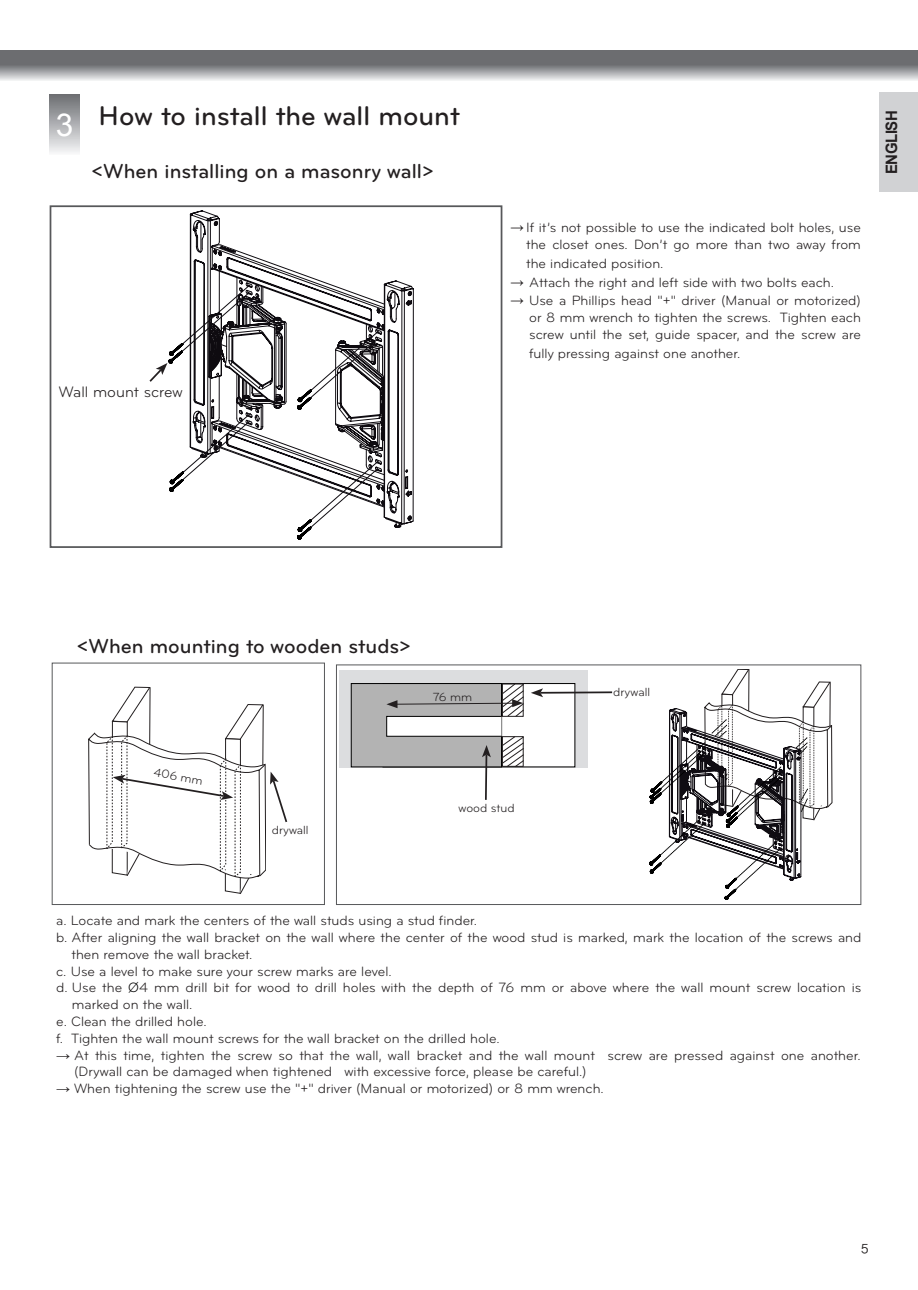
<style>
.page{position:relative;width:918px;height:1290px;background:#fff}
.page>*{position:absolute;margin:0;border:0;box-sizing:border-box;transform-origin:0 0}
.정규{font:31.5px "Arial";color:#fff}
.정규-2{font:500 28px "Bryant LG";color:#231f20}
.정규-3{font:500 21px "Bryant LG";color:#231f20}
.본문{font:15.75px "Bryant LG";color:#231f20}
.t1{font:700 15.75px "Arial";letter-spacing:-.025em;color:#231f20;scale:.95 1}
.본문-2{font:14px/16.8px "Bryant LG";color:#231f20}
.정규-4{font:14px "YDIYGO120 KS Cpc EUC H";color:#231f20}
.본문-3{font:12.25px "Bryant LG";color:#231f20}
.s1{font-family:"Arial";font-size:15.75px}
.s2{color:#000}
.s3{font-family:"Arial"}
</style>
<div class="page">
<div style="left:879px;top:93px;width:39px;height:99px;background:#d1d2d4"></div>
<div style="left:50px;top:205px;width:452px;height:343px;border:2px solid #57585a"></div>
<svg style="left:149px;top:211px;width:264px;height:328px"></svg>
<div style="left:0;top:50px;width:918px;height:15px;background:#6c6d70"></div>
<svg style="left:0;top:65px;width:918px;height:15px"></svg>
<div style="left:336px;top:664px;width:525px;height:241px;border:1px solid #57585a"></div>
<div style="left:52px;top:663px;width:273px;height:242px;border:1px solid #57585a"></div>
<svg style="left:88px;top:687px;width:200px;height:207px"></svg>
<div style="left:339px;top:670px;width:248px;height:98px;background:#dcdddf"></div>
<div style="left:383px;top:683px;width:192px;height:84px;background:#fff"></div>
<div style="left:351px;top:683px;width:151px;height:84px;background:#b3b3b3;border:1px solid #000"></div>
<div style="left:386px;top:716px;width:116px;height:21px;background:#fff;border:1px solid #000"></div>
<hr style="left:540px;top:691px;width:72px;height:3px;background:#231f20">
<svg style="left:531px;top:688px;width:12px;height:9px"></svg>
<svg style="left:482px;top:745px;width:9px;height:55px"></svg>
<svg style="left:501px;top:735px;width:24px;height:33px"></svg>
<svg style="left:386px;top:683px;width:139px;height:35px"></svg>
<svg style="left:650px;top:664px;width:182px;height:236px"></svg>
<div style="left:50px;top:95px;width:29px;height:59px;background:linear-gradient(to bottom,#6d6e72,#f4f5f7)"></div>
<p class="정규" style="left:56px;top:104px;width:19px">3</p>
<p class="정규-2" style="left:99px;top:99px;width:363px">How to install the wall mount</p>
<p class="정규-3" style="left:91px;top:158px;width:344px">&lt;When installing on a masonry wall&gt;</p>
<p class="본문" style="left:59px;top:383px;width:125px">Wall mount screw</p>
<p class="본문-2" style="left:510px;top:219px;width:352px;text-align:right"><span class="s1">→</span> If it’s not possible to use the indicated bolt holes, use the closet ones. Don’t go more than two away from</p>
<p class="본문-2" style="left:526px;top:255px;width:139px">the indicated position.</p>
<p class="본문-2" style="left:510px;top:274px;width:325px"><span class="s1">→</span> Attach the right and left side with two bolts each.</p>
<p class="본문-2" style="left:529px;top:293px;width:333px;text-align:justify;text-indent:-19px"><span class="s1">→</span> Use a Phillips head "+" driver (Manual or motorized) or 8 mm wrench to tighten the screws. Tighten each screw until the set, guide spacer, and the screw are</p>
<p class="본문-2" style="left:529px;top:345px;width:213px">fully pressing against one another.</p>
<p class="t1" style="left:881px;top:174px;width:69px;rotate:-90deg">ENGLISH</p>
<p class="정규-3" style="left:77px;top:633px;width:335px">&lt;When mounting to wooden studs&gt;</p>
<p class="본문-3" style="left:433px;top:690px;width:41px">76 mm</p>
<p class="본문-3" style="left:613px;top:685px;width:38px">drywall</p>
<p class="본문-3" style="left:155px;top:765px;width:51px;rotate:10deg">406 mm</p>
<p class="본문-3" style="left:272px;top:822px;width:38px">drywall</p>
<p class="본문-3" style="left:458px;top:800px;width:58px">wood stud</p>
<p class="본문-2" style="left:56px;top:912px;width:422px">a. Locate and mark the centers of the wall studs using a stud finder.</p>
<p class="본문-2" style="left:71px;top:929px;width:791px;text-indent:-15px">b. After aligning the wall bracket on the wall where the center of the wood stud is marked, mark the location of the screws and then remove the wall bracket.</p>
<p class="본문-2" style="left:56px;top:962px;width:337px">c. Use a level to make sure your screw marks are level.</p>
<p class="본문-2" style="left:72px;top:979px;width:791px;text-indent:-16px">d. Use the <span class="s2">Ø</span>4 mm drill bit for wood to drill holes with the depth of 76 mm or above where the wall mount screw location is marked on the wall.</p>
<p class="본문-2" style="left:56px;top:1013px;width:152px">e. Clean the drilled hole.</p>
<p class="본문-2" style="left:56px;top:1030px;width:445px">f. Tighten the wall mount screws for the wall bracket on the drilled hole.</p>
<p class="본문-2" style="left:74px;top:1046px;width:788px;text-indent:-18px"><span class="s3">→</span> At this time, tighten the screw so that the wall, wall bracket and the wall mount screw are pressed against one another. (Drywall can be damaged when tightened with excessive force, please be careful.)</p>
<p class="본문-2" style="left:56px;top:1080px;width:549px"><span class="s3">→</span> When tightening the screw use the "+" driver (Manual or motorized) or 8 mm wrench.</p>
<p class="정규-4" style="left:861px;top:1241px;width:10px">5</p>
</div>
